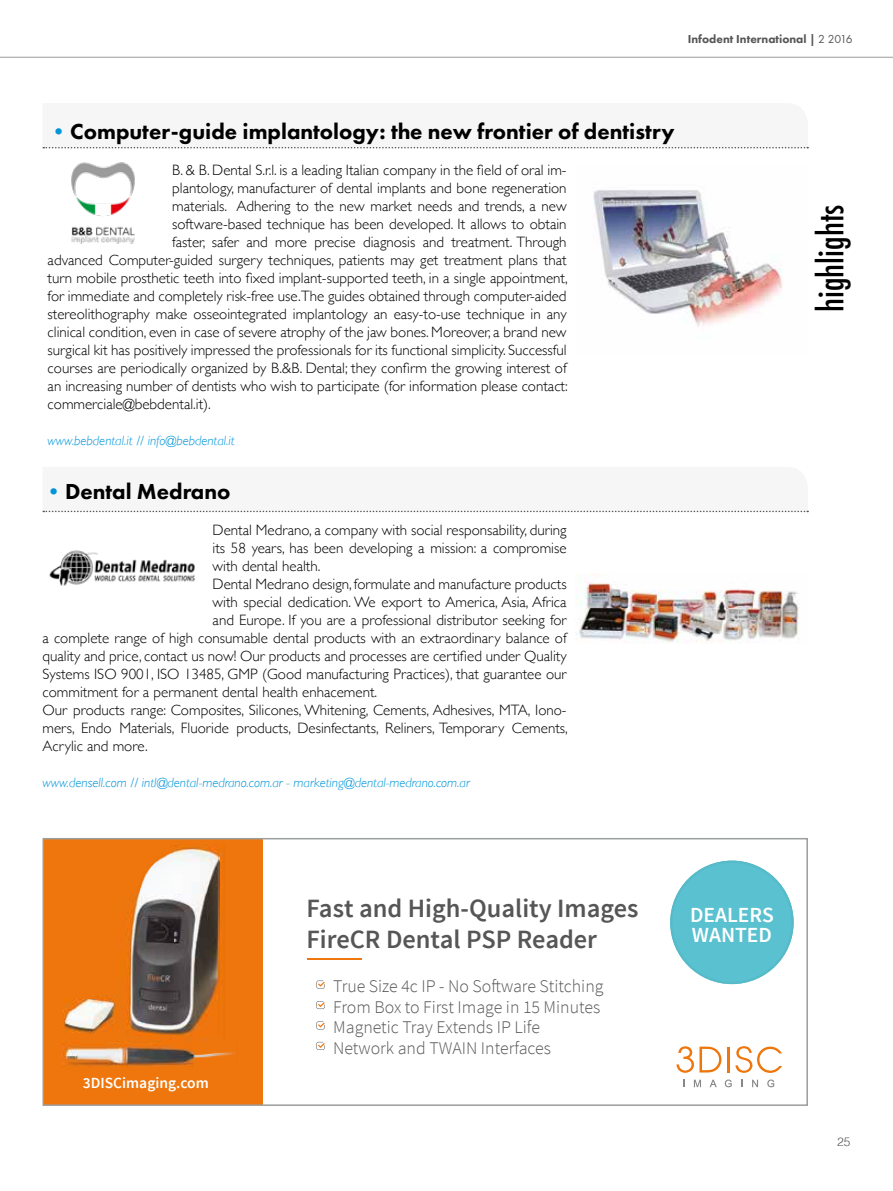
<style>
.page{position:relative;width:893px;height:1191px;background:#fff}
.page>*{position:absolute;margin:0;border:0;box-sizing:border-box;transform-origin:0 0}
.t1{font:500 condensed 34.5px "Futura";color:#000}
.t2{font:600 26.4px/31px "Source Sans Pro";color:#565656}
.t3{font:800 22.5px "Futura PT";color:#000}
.t4{font:600 21.45px/20.1px "Source Sans Pro";color:#fff}
.t5{font:300 17.85px/20.7px "Source Sans Pro";color:#565656}
.t6{font:600 15.45px "Source Sans Pro";color:#fff}
.t7{font:300 15px "Gill Sans";color:#000}
.t8{font:italic 300 13.5px "Gill Sans";color:#0095d9}
.t9{font:800 12px "Futura PT";color:#565656}
.t10{font:300 12px "Helvetica";color:#565656}
.s1{font-weight:400}
.s2{color:#0095d9}
</style>
<div class="page">
<hr style="left:0;top:57px;width:893px;height:1px;background:#9c9d9d">
<img style="left:575px;top:574px;width:224px;height:69px">
<svg style="left:43px;top:510px;width:765px;height:2px"></svg>
<img style="left:49px;top:550px;width:146px;height:36px">
<img style="left:593px;top:190px;width:189px;height:137px">
<svg style="left:43px;top:146px;width:765px;height:2px"></svg>
<img style="left:71px;top:163px;width:64px;height:80px">
<div style="left:43px;top:838px;width:220px;height:267px;background:#ee760c"></div>
<svg style="left:676px;top:1046px;width:45px;height:26px"></svg>
<hr style="left:727px;top:1046px;width:3px;height:26px;background:#ee760c">
<svg style="left:735px;top:1046px;width:47px;height:27px"></svg>
<svg style="left:694px;top:1079px;width:7px;height:8px"></svg>
<svg style="left:710px;top:1079px;width:7px;height:8px"></svg>
<svg style="left:725px;top:1079px;width:7px;height:8px"></svg>
<svg style="left:752px;top:1079px;width:6px;height:8px"></svg>
<svg style="left:767px;top:1079px;width:7px;height:8px"></svg>
<img style="left:72px;top:995px;width:46px;height:39px">
<img style="left:63px;top:999px;width:52px;height:33px">
<img style="left:183px;top:845px;width:40px;height:49px">
<img style="left:119px;top:920px;width:11px;height:72px">
<img style="left:219px;top:894px;width:2px;height:97px">
<img style="left:126px;top:992px;width:80px;height:49px">
<img style="left:130px;top:848px;width:89px;height:186px">
<svg style="left:670px;top:860px;width:124px;height:124px"></svg>
<hr style="left:307px;top:958px;width:55px;height:1px;background:#ee760c">
<svg style="left:316px;top:980px;width:9px;height:8px"></svg>
<svg style="left:316px;top:1001px;width:9px;height:8px"></svg>
<svg style="left:316px;top:1021px;width:9px;height:8px"></svg>
<svg style="left:316px;top:1041px;width:9px;height:9px"></svg>
<img style="left:63px;top:1042px;width:173px;height:24px">
<div style="left:43px;top:838px;width:765px;height:268px;border:2px solid #9c9d9d"></div>
<p class="t9" style="left:688px;top:32px;width:166px">Infodent International | <span class="s1">2 2016</span></p>
<h3 class="t3" style="left:48px;top:117px;width:628px"><span class="s2">•</span>Computer-guide implantology: the new frontier of dentistry</h3>
<p class="t7" style="left:172px;top:158px;width:396px">B. &amp; B. Dental S.r.l. is a leading Italian company in the field of oral im-</p>
<p class="t7" style="left:172px;top:176px;width:396px">plantology, manufacturer of dental implants and bone regeneration</p>
<p class="t7" style="left:172px;top:194px;width:396px">materials. Adhering to the new market needs and trends, a new</p>
<p class="t7" style="left:172px;top:212px;width:396px">software-based technique has been developed. It allows to obtain</p>
<p class="t7" style="left:172px;top:230px;width:396px">faster, safer and more precise diagnosis and treatment. Through</p>
<p class="t7" style="left:48px;top:248px;width:520px">advanced Computer-guided surgery techniques, patients may get treatment plans that</p>
<p class="t7" style="left:48px;top:266px;width:522px">turn mobile prosthetic teeth into fixed implant-supported teeth, in a single appointment,</p>
<p class="t7" style="left:48px;top:284px;width:520px">for immediate and completely risk-free use.The guides obtained through computer-aided</p>
<p class="t7" style="left:48px;top:302px;width:520px">stereolithography make osseointegrated implantology an easy-to-use technique in any</p>
<p class="t7" style="left:48px;top:320px;width:520px">clinical condition, even in case of severe atrophy of the jaw bones. Moreover, a brand new</p>
<p class="t7" style="left:48px;top:338px;width:520px">surgical kit has positively impressed the professionals for its functional simplicity. Successful</p>
<p class="t7" style="left:48px;top:356px;width:520px">courses are periodically organized by B.&amp;B. Dental; they confirm the growing interest of</p>
<p class="t7" style="left:48px;top:374px;width:522px">an increasing number of dentists who wish to participate (for information please contact:</p>
<p class="t7" style="left:48px;top:392px;width:165px">commerciale@bebdental.it).</p>
<p class="t8" style="left:48px;top:433px;width:189px">www.bebdental.it // info@bebdental.it</p>
<h3 class="t3" style="left:43px;top:477px;width:189px"><span class="s2">•</span>Dental Medrano</h3>
<p class="t7" style="left:213px;top:518px;width:355px">Dental Medrano, a company with social responsability, during</p>
<p class="t7" style="left:213px;top:536px;width:355px">its 58 years, has been developing a mission: a compromise</p>
<p class="t7" style="left:213px;top:554px;width:109px">with dental health.</p>
<p class="t7" style="left:213px;top:572px;width:355px">Dental Medrano design, formulate and manufacture products</p>
<p class="t7" style="left:213px;top:590px;width:355px">with special dedication. We export to America, Asia, Africa</p>
<p class="t7" style="left:213px;top:608px;width:355px">and Europe. If you are a professional distributor seeking for</p>
<p class="t7" style="left:43px;top:626px;width:526px">a complete range of high consumable dental products with an extraordinary balance of</p>
<p class="t7" style="left:43px;top:644px;width:526px">quality and price, contact us now! Our products and processes are certified under Quality</p>
<p class="t7" style="left:43px;top:662px;width:526px">Systems ISO 9001, ISO 13485, GMP (Good manufacturing Practices), that guarantee our</p>
<p class="t7" style="left:43px;top:680px;width:336px">commitment for a permanent dental health enhacement.</p>
<p class="t7" style="left:43px;top:698px;width:526px">Our products range: Composites, Silicones, Whitening, Cements, Adhesives, MTA, Iono-</p>
<p class="t7" style="left:43px;top:716px;width:527px">mers, Endo Materials, Fluoride products, Desinfectants, Reliners, Temporary Cements,</p>
<p class="t7" style="left:43px;top:734px;width:107px">Acrylic and more.</p>
<p class="t8" style="left:43px;top:775px;width:429px">www.densell.com // intl@dental-medrano.com.ar - marketing@dental-medrano.com.ar</p>
<h1 class="t1" style="left:809px;top:312px;width:109px;rotate:-90deg">highlights</h1>
<p class="t6" style="left:83px;top:1072px;width:127px">3DISCimaging.com</p>
<h2 class="t2" style="left:306px;top:893px;width:334px">Fast and High-Quality Images<br>FireCR Dental PSP Reader</h2>
<p class="t5" style="left:333px;top:975px;width:272px">True Size 4c IP - No Software Stitching From Box to First Image in 15 Minutes Magnetic Tray Extends IP Life Network and TWAIN Interfaces</p>
<h3 class="t4" style="left:690px;top:905px;width:85px">DEALERS<br>WANTED</h3>
<p class="t10" style="left:837px;top:1132px;width:15px">25</p>
</div>
